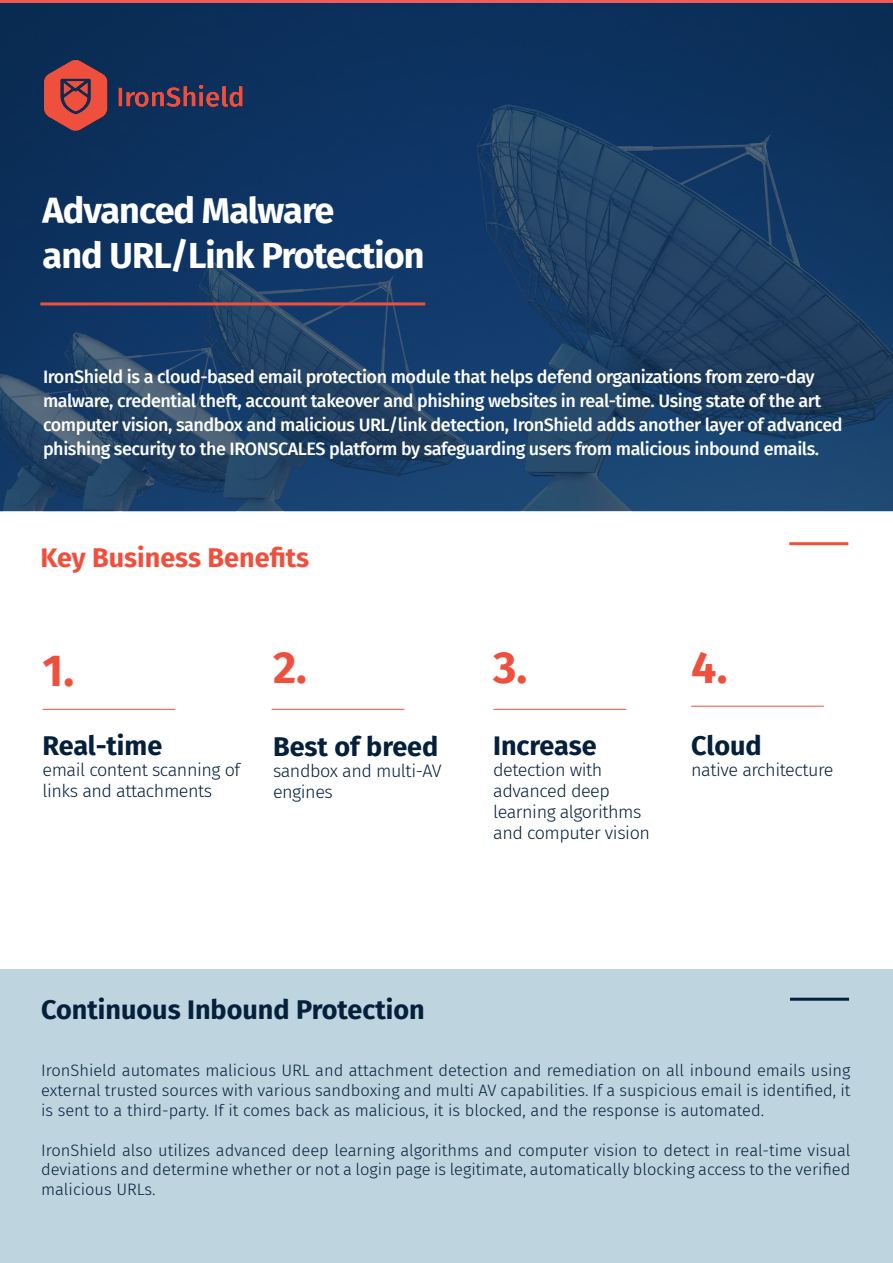
<style>
.page{position:relative;width:893px;height:1263px;background:#fff}
.page>*{position:absolute;margin:0;border:0;box-sizing:border-box;transform-origin:0 0}
.Text{font:700 45px "Fira Sans";color:#ef503e}
.t1{font:700 36px "Fira Sans";letter-spacing:-.025em;color:#fff}
.Text-2{font:700 27px "Fira Sans";color:#04203b}
.t2{font:700 27px "Fira Sans";color:#ef503e}
.t3{font:500 18px/24px "Fira Sans";letter-spacing:-.025em;color:#fff}
.Text-3{font:300 18px/21px "Fira Sans";letter-spacing:-.025em;color:#04203b}
.t4{font:300 16.5px/19.8px "Fira Sans";color:#04203b;text-align:justify}
</style>
<div class="page">
<hr style="left:789px;top:542px;width:59px;height:3px;background:#ef503e">
<hr style="left:493px;top:709px;width:133px;height:1px;background:#ef503e">
<img style="left:0;top:0;width:893px;height:511px">
<img style="left:40px;top:56px;width:214px;height:77px">
<hr style="left:691px;top:706px;width:133px;height:1px;background:#ef503e">
<hr style="left:272px;top:709px;width:132px;height:1px;background:#ef503e">
<hr style="left:43px;top:709px;width:132px;height:1px;background:#ef503e">
<div style="left:0;top:969px;width:893px;height:294px;background:#bed5e0"></div>
<hr style="left:790px;top:998px;width:59px;height:3px;background:#04203b">
<hr style="left:40px;top:302px;width:385px;height:3px;background:#ef503e">
<p class="t1" style="left:43px;top:180px;width:293px">Advanced Malware</p>
<p class="t1" style="left:43px;top:225px;width:384px">and URL/Link Protection</p>
<p class="t3" style="left:43px;top:364px;width:801px">IronShield is a cloud-based email protection module that helps defend organizations from zero-day malware, credential theft, account takeover and phishing websites in real-time. Using state of the art computer vision, sandbox and malicious URL/link detection, IronShield adds another layer of advanced phishing security to the IRONSCALES platform by safeguarding users from malicious inbound emails.</p>
<p class="t2" style="left:40px;top:535px;width:270px">Key Business Benefits</p>
<p class="Text" style="left:43px;top:632px;width:33px">1.</p>
<p class="Text" style="left:273px;top:629px;width:36px">2.</p>
<p class="Text" style="left:493px;top:629px;width:36px">3.</p>
<p class="Text" style="left:691px;top:629px;width:38px">4.</p>
<p class="Text-2" style="left:43px;top:723px;width:121px">Real-time</p>
<p class="Text-3" style="left:43px;top:759px;width:199px">email content scanning of links and attachments</p>
<p class="Text-2" style="left:273px;top:723px;width:167px">Best of breed</p>
<p class="Text-3" style="left:273px;top:760px;width:170px">sandbox and multi-AV engines</p>
<p class="Text-2" style="left:493px;top:723px;width:105px">Increase</p>
<p class="Text-3" style="left:493px;top:759px;width:158px">detection with advanced deep learning algorithms and computer vision</p>
<p class="Text-2" style="left:691px;top:723px;width:72px">Cloud</p>
<p class="Text-3" style="left:691px;top:759px;width:144px">native architecture</p>
<p class="Text-2" style="left:41px;top:986px;width:385px">Continuous Inbound Protection</p>
<p class="t4" style="left:41px;top:1061px;width:811px">IronShield automates malicious URL and attachment detection and remediation on all inbound emails using external trusted sources with various sandboxing and multi AV capabilities. If a suspicious email is identified, it is sent to a third-party. If it comes back as malicious, it is blocked, and the response is automated.</p>
<p class="t4" style="left:41px;top:1140px;width:811px">IronShield also utilizes advanced deep learning algorithms and computer vision to detect in real-time visual deviations and determine whether or not a login page is legitimate, automatically blocking access to the verified malicious URLs.</p>
</div>
